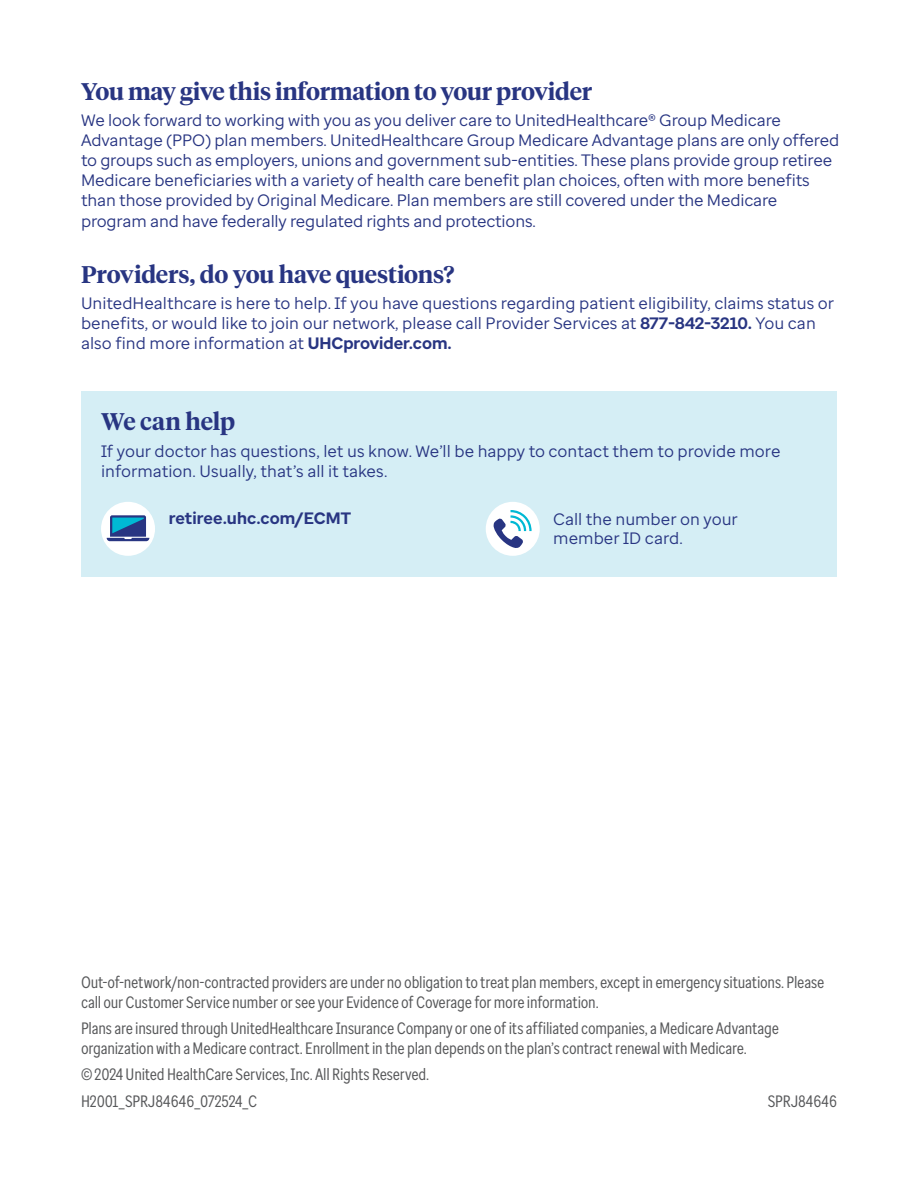
<style>
.page{position:relative;width:918px;height:1188px;background:#fff}
.page>*{position:absolute;margin:0;border:0;box-sizing:border-box;transform-origin:0 0}
.t1{font:600 24px "UHC Serif Headline";letter-spacing:-.01em;color:#283582}
.t2{font:16.5px/19.8px "Enterprise Sans";letter-spacing:-.01em;color:#283582}
.Legal__Caslon__-_UHC{font:16.5px/19.8px "Enterprise Sans Cond";letter-spacing:-.015em;color:#57585a}
.t3{font:700 16.5px "Enterprise Sans";letter-spacing:.005em;color:#283582}
.s1{font-weight:700}
</style>
<div class="page">
<div style="left:81px;top:391px;width:756px;height:185px;background:#d5eef5"></div>
<div style="left:101px;top:502px;width:54px;height:54px;background:#fff;border-radius:50%"></div>
<svg style="left:107px;top:515px;width:42px;height:26px"></svg>
<div style="left:486px;top:502px;width:54px;height:54px;background:#fff;border-radius:50%"></div>
<svg style="left:493px;top:510px;width:39px;height:38px"></svg>
<p class="t1" style="left:81px;top:75px;width:513px">You may give this information to your provider</p>
<p class="t2" style="left:81px;top:110px;width:760px">We look forward to working with you as you deliver care to UnitedHealthcare® Group Medicare Advantage (PPO) plan members. UnitedHealthcare Group Medicare Advantage plans are only offered to groups such as employers, unions and government sub-entities. These plans provide group retiree Medicare beneficiaries with a variety of health care benefit plan choices, often with more benefits than those provided by Original Medicare. Plan members are still covered under the Medicare</p>
<p class="t2" style="left:81px;top:211px;width:456px">program and have federally regulated rights and protections.</p>
<p class="t1" style="left:81px;top:258px;width:375px">Providers, do you have questions?</p>
<p class="t2" style="left:81px;top:294px;width:755px">UnitedHealthcare is here to help. If you have questions regarding patient eligibility, claims status or benefits, or would like to join our network, please call Provider Services at <span class="s1">877-842-3210.</span> You can also find more information at <span class="s1">UHCprovider.com.</span></p>
<p class="t1" style="left:101px;top:405px;width:135px">We can help</p>
<p class="t2" style="left:101px;top:441px;width:681px">If your doctor has questions, let us know. We’ll be happy to contact them to provide more information. Usually, that’s all it takes.</p>
<p class="t3" style="left:169px;top:507px;width:184px">retiree.uhc.com/ECMT</p>
<p class="t2" style="left:553px;top:509px;width:186px">Call the number on your member ID card.</p>
<p class="Legal__Caslon__-_UHC" style="left:81px;top:972px;width:745px">Out-of-network/non-contracted providers are under no obligation to treat plan members, except in emergency situations. Please call our Customer Service number or see your Evidence of Coverage for more information.</p>
<p class="Legal__Caslon__-_UHC" style="left:81px;top:1018px;width:699px">Plans are insured through UnitedHealthcare Insurance Company or one of its affiliated companies, a Medicare Advantage organization with a Medicare contract. Enrollment in the plan depends on the plan’s contract renewal with Medicare.</p>
<p class="Legal__Caslon__-_UHC" style="left:81px;top:1065px;width:350px">© 2024 United HealthCare Services, Inc. All Rights Reserved.</p>
<p class="Legal__Caslon__-_UHC" style="left:81px;top:1091px;width:178px">H2001_SPRJ84646_072524_C</p>
<p class="Legal__Caslon__-_UHC" style="left:768px;top:1091px;width:71px">SPRJ84646</p>
</div>
